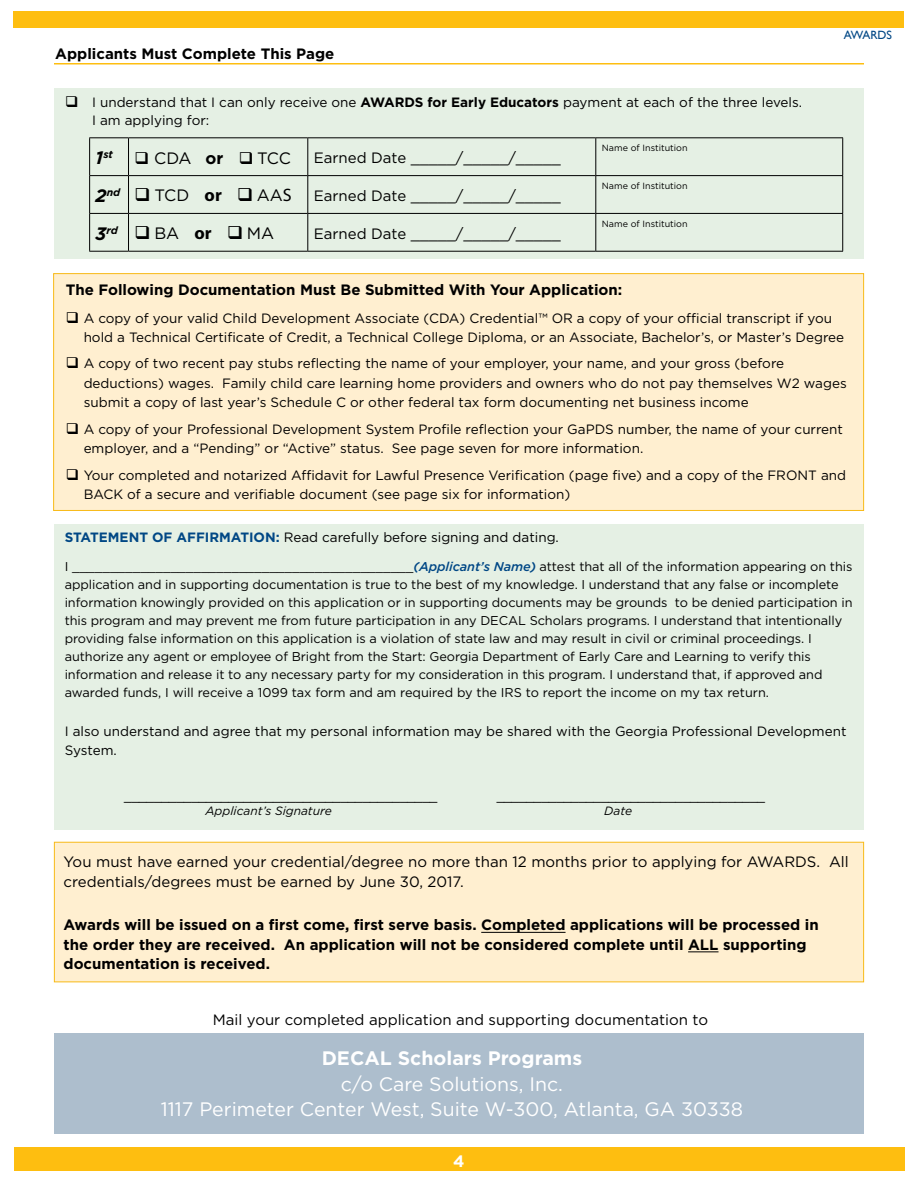
<style>
.page{position:relative;width:918px;height:1188px;background:#fff}
.page>*{position:absolute;margin:0;border:0;box-sizing:border-box;transform-origin:0 0}
.t1{font:19.5px "Gotham";color:#fff}
.t2{font:700 19.5px "Gotham";color:#fff}
.bullet{font:16.5px "Gotham";letter-spacing:-.005em;color:#000}
.t3{font:700 16.5px "Gotham";color:#fff}
.bullet-2{font:700 15px/19.5px "Gotham";color:#000}
.bullet-3{font:15px/19.5px "Gotham";color:#000}
.table_bullet{font:13.5px/19.5px "Gotham";color:#000}
.bullet-4{font:13.5px/18px "Gotham";color:#000}
.bullet-5{font:13.5px "Gill Sans";color:#000}
.t4{font:12.75px/18px "Gotham";letter-spacing:-.005em;color:#000}
.bullet-6{font:italic 12px "Gotham";color:#000}
.t5{font:12px "Gill Sans";color:#004785}
.t6{font:italic 700 10.5px "Gotham";color:#000}
.t7{font:9px "Gotham";color:#000}
.s1{font-weight:700}
.s2{font-size:18px}
.s3{font-family:"Myriad Pro";font-weight:700;font-size:18px}
.s4{font-family:"Myriad Pro";font-size:18px}
.s5{font-weight:700;color:#004785}
.s6{font-weight:500;font-style:italic;color:#004785}
</style>
<div class="page">
<div style="left:14px;top:1147px;width:891px;height:24px;background:#febe10"></div>
<div style="left:14px;top:12px;width:890px;height:16px;background:#febe10"></div>
<div style="left:54px;top:88px;width:810px;height:170px;background:#e5f0e4"></div>
<hr style="left:89px;top:137px;width:40px;height:1px;background:#000">
<hr style="left:89px;top:138px;width:1px;height:37px;background:#000">
<hr style="left:129px;top:137px;width:179px;height:1px;background:#000">
<hr style="left:128px;top:138px;width:1px;height:37px;background:#000">
<hr style="left:308px;top:137px;width:288px;height:1px;background:#000">
<hr style="left:307px;top:138px;width:1px;height:37px;background:#000">
<hr style="left:596px;top:137px;width:247px;height:1px;background:#000">
<hr style="left:595px;top:138px;width:1px;height:37px;background:#000">
<hr style="left:842px;top:138px;width:1px;height:37px;background:#000">
<hr style="left:89px;top:175px;width:40px;height:1px;background:#000">
<hr style="left:89px;top:176px;width:1px;height:37px;background:#000">
<hr style="left:129px;top:175px;width:179px;height:1px;background:#000">
<hr style="left:128px;top:176px;width:1px;height:37px;background:#000">
<hr style="left:308px;top:175px;width:288px;height:1px;background:#000">
<hr style="left:307px;top:176px;width:1px;height:37px;background:#000">
<hr style="left:596px;top:175px;width:247px;height:1px;background:#000">
<hr style="left:595px;top:176px;width:1px;height:37px;background:#000">
<hr style="left:842px;top:176px;width:1px;height:37px;background:#000">
<hr style="left:89px;top:213px;width:40px;height:1px;background:#000">
<hr style="left:89px;top:214px;width:1px;height:37px;background:#000">
<hr style="left:129px;top:213px;width:179px;height:1px;background:#000">
<hr style="left:128px;top:214px;width:1px;height:37px;background:#000">
<hr style="left:308px;top:213px;width:288px;height:1px;background:#000">
<hr style="left:307px;top:214px;width:1px;height:37px;background:#000">
<hr style="left:596px;top:213px;width:247px;height:1px;background:#000">
<hr style="left:595px;top:214px;width:1px;height:37px;background:#000">
<hr style="left:842px;top:214px;width:1px;height:37px;background:#000">
<hr style="left:89px;top:251px;width:40px;height:1px;background:#000">
<hr style="left:129px;top:251px;width:179px;height:1px;background:#000">
<hr style="left:308px;top:251px;width:288px;height:1px;background:#000">
<hr style="left:596px;top:251px;width:247px;height:1px;background:#000">
<div style="left:53px;top:273px;width:811px;height:238px;background:#ffefd0;border:1px solid #f8ba17"></div>
<hr style="left:54px;top:63px;width:810px;height:1px;background:#febe10">
<div style="left:54px;top:524px;width:810px;height:305px;background:#e5f0e4"></div>
<div style="left:54px;top:842px;width:810px;height:140px;background:#ffefd0;border:1px solid #f8ba17"></div>
<hr style="left:481px;top:932px;width:85px;height:1px;background:#000">
<hr style="left:688px;top:952px;width:31px;height:1px;background:#000">
<div style="left:54px;top:1034px;width:810px;height:100px;background:#adbecd"></div>
<p class="bullet-2" style="left:55px;top:44px;width:281px">Applicants Must Complete This Page</p>
<p class="bullet-4" style="left:92px;top:93px;width:712px;text-indent:-27px">❑ I understand that I can only receive one <span class="s1">AWARDS for Early Educators</span> payment at each of the three levels.<br>I am applying for:</p>
<p class="t6" style="left:96px;top:148px;width:19px"><span class="s2">1</span>st</p>
<p class="bullet" style="left:135px;top:149px;width:158px">❑ CDA <span class="s1">or</span> ❑ TCC</p>
<p class="bullet-3" style="left:314px;top:148px;width:249px">Earned Date _____/_____/_____</p>
<p class="t7" style="left:602px;top:143px;width:87px">Name of Institution</p>
<p class="t6" style="left:96px;top:186px;width:26px"><span class="s2">2</span>nd</p>
<p class="bullet" style="left:135px;top:186px;width:159px">❑ TCD <span class="s3">or</span> ❑ AA<span class="s4">S</span></p>
<p class="bullet-3" style="left:314px;top:185px;width:249px">Earned Date _____/_____/_____</p>
<p class="t6" style="left:96px;top:224px;width:24px"><span class="s2">3</span>rd</p>
<p class="bullet" style="left:135px;top:224px;width:141px">❑ BA <span class="s3">or</span> ❑ MA</p>
<p class="bullet-3" style="left:314px;top:223px;width:249px">Earned Date _____/_____/_____</p>
<p class="t7" style="left:602px;top:181px;width:87px">Name of Institution</p>
<p class="t7" style="left:602px;top:219px;width:87px">Name of Institution</p>
<p class="t5" style="left:844px;top:28px;width:50px">AWARDS</p>
<p class="bullet-2" style="left:66px;top:279px;width:558px">The Following Documentation Must Be Submitted With Your Application:</p>
<p class="table_bullet" style="left:84px;top:308px;width:762px;text-indent:-18px">❑ A copy of your valid Child Development Associate (CDA) Credential™ OR a copy of your official transcript if you hold a Technical Certificate of Credit, a Technical College Diploma, or an Associate, Bachelor’s, or Master’s Degree</p>
<p class="table_bullet" style="left:84px;top:354px;width:765px;text-indent:-18px">❑ A copy of two recent pay stubs reflecting the name of your employer, your name, and your gross (before deductions) wages. Family child care learning home providers and owners who do not pay themselves W2 wages submit a copy of last year’s Schedule C or other federal tax form documenting net business income</p>
<p class="table_bullet" style="left:84px;top:419px;width:761px;text-indent:-18px">❑ A copy of your Professional Development System Profile reflection your GaPDS number, the name of your current employer, and a “Pending” or “Active” status. See page seven for more information.</p>
<p class="table_bullet" style="left:84px;top:465px;width:764px;text-indent:-18px">❑ Your completed and notarized Affidavit for Lawful Presence Verification (page five) and a copy of the FRONT and<br>BACK of a secure and verifiable document (see page six for information)</p>
<p class="bullet-4" style="left:65px;top:528px;width:496px"><span class="s5">STATEMENT OF AFFIRMATION:</span> Read carefully before signing and dating.</p>
<p class="t4" style="left:65px;top:557px;width:789px">I _____________________________________________<span class="s6">(Applicant’s Name)</span> attest that all of the information appearing on this application and in supporting documentation is true to the best of my knowledge. I understand that any false or incomplete information knowingly provided on this application or in supporting documents may be grounds to be denied participation in this program and may prevent me from future participation in any DECAL Scholars programs. I understand that intentionally providing false information on this application is a violation of state law and may result in civil or criminal proceedings. I authorize any agent or employee of Bright from the Start: Georgia Department of Early Care and Learning to verify this information and release it to any necessary party for my consideration in this program. I understand that, if approved and awarded funds, I will receive a 1099 tax form and am required by the IRS to report the income on my tax return.</p>
<p class="table_bullet" style="left:65px;top:721px;width:783px">I also understand and agree that my personal information may be shared with the Georgia Professional Development<br>System.</p>
<p class="bullet-5" style="left:124px;top:788px;width:314px">__________________________________________</p>
<p class="bullet-5" style="left:497px;top:788px;width:270px">____________________________________</p>
<p class="bullet-6" style="left:205px;top:804px;width:128px">Applicant’s Signature</p>
<p class="bullet-6" style="left:604px;top:804px;width:29px">Date</p>
<p class="bullet-3" style="left:64px;top:852px;width:787px">You must have earned your credential/degree no more than 12 months prior to applying for AWARDS. All credentials/degrees must be earned by June 30, 2017.</p>
<p class="bullet-2" style="left:64px;top:915px;width:757px">Awards will be issued on a first come, first serve basis. Completed applications will be processed in the order they are received. An application will not be considered complete until ALL supporting documentation is received.</p>
<p class="bullet-3" style="left:213px;top:1010px;width:497px">Mail your completed application and supporting documentation to</p>
<p class="t2" style="left:322px;top:1047px;width:262px">DECAL Scholars Programs</p>
<p class="t1" style="left:341px;top:1073px;width:224px">c/o Care Solutions, Inc.</p>
<p class="t1" style="left:161px;top:1099px;width:584px">1117 Perimeter Center West, Suite W-300, Atlanta, GA 30338</p>
<p class="t3" style="left:453px;top:1152px;width:13px">4</p>
</div>
